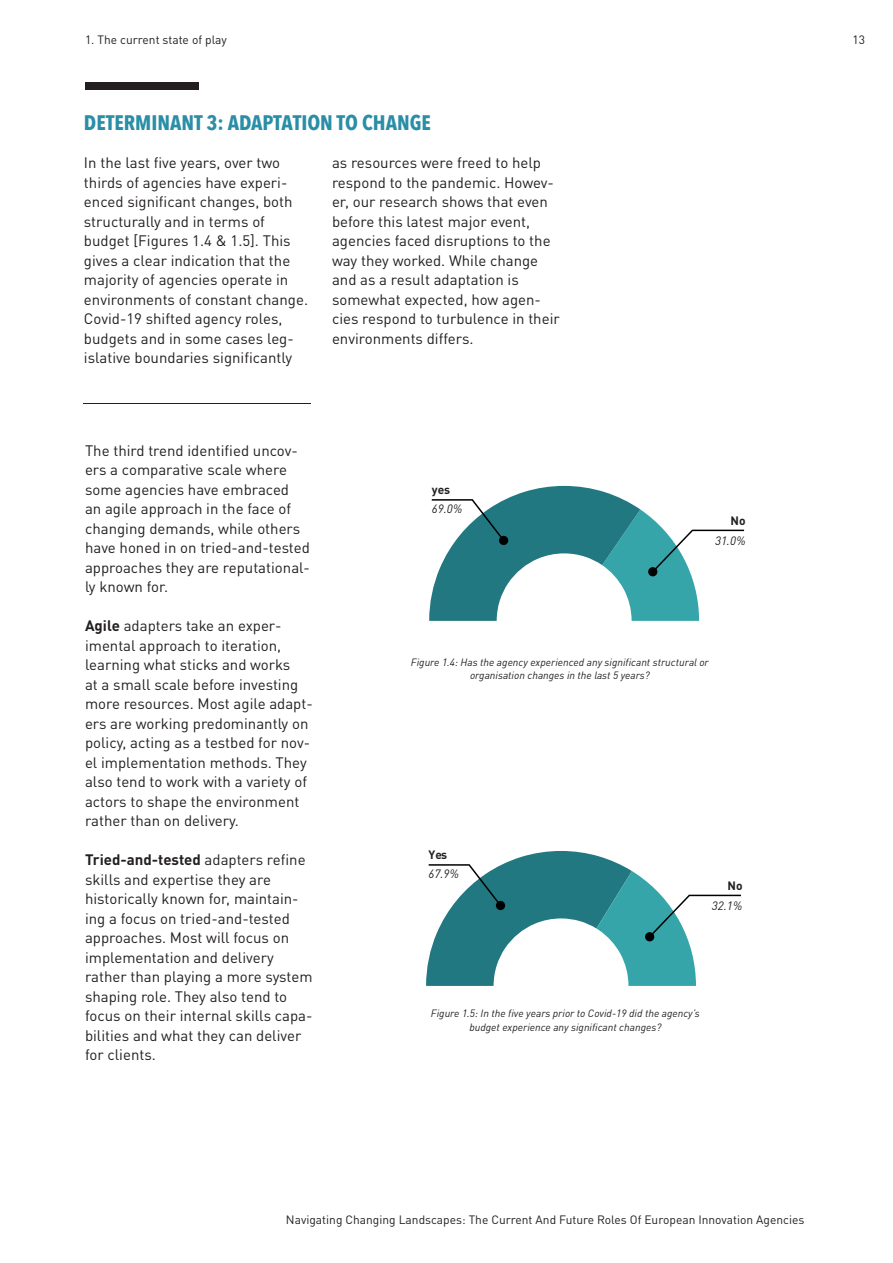
<style>
.page{position:relative;width:893px;height:1263px;background:#fff}
.page>*{position:absolute;margin:0;border:0;box-sizing:border-box;transform-origin:0 0}
.t1{font:700 21px "Avenir Next Condensed";color:#2a8ea7}
.t2{font:15px/19.5px "DIN Pro";color:#231f20}
.t3{font:12px "DIN Pro";color:#231f20}
.t4{font:italic 12px "DIN Pro";color:#231f20}
.t5{font:700 12px "DIN Pro";color:#231f20}
.t6{font:italic 10.5px/13.5px "DIN Pro";color:#231f20;text-align:center}
.s1{font-weight:700}
</style>
<div class="page">
<div style="left:85px;top:83px;width:113px;height:7px;background:#231f20"></div>
<hr style="left:83px;top:403px;width:228px;height:1px;background:#231f20">
<svg style="left:429px;top:486px;width:315px;height:135px"></svg>
<svg style="left:426px;top:851px;width:315px;height:135px"></svg>
<p class="t3" style="left:85px;top:30px;width:143px">1. The current state of play</p>
<h1 class="t1" style="left:84px;top:110px;width:348px">DETERMINANT 3: ADAPTATION TO CHANGE</h1>
<p class="t2" style="left:84px;top:152px;width:226px">In the last five years, over two thirds of agencies have experi&shy;enced significant changes, both structurally and in terms of budget [Figures 1.4 &amp; 1.5]. This gives a clear indication that the majority of agencies operate in environments of constant change.<br>Covid-19 shifted agency roles, budgets and in some cases leg&shy;islative boundaries significantly</p>
<p class="t2" style="left:332px;top:152px;width:229px">as resources were freed to help respond to the pandemic. Howev&shy;er, our research shows that even before this latest major event, agencies faced disruptions to the way they worked. While change and as a result adaptation is somewhat expected, how agen&shy;cies respond to turbulence in their environments differs.</p>
<p class="t2" style="left:85px;top:439px;width:226px">The third trend identified uncov&shy;ers a comparative scale where some agencies have embraced<br>an agile approach in the face of changing demands, while others have honed in on tried-and-tested approaches they are reputational&shy;ly known for.</p>
<p class="t2" style="left:85px;top:614px;width:229px"><span class="s1">Agile</span> adapters take an exper&shy;imental approach to iteration, learning what sticks and works<br>at a small scale before investing more resources. Most agile adapt&shy;ers are working predominantly on policy, acting as a testbed for nov&shy;el implementation methods. They also tend to work with a variety of actors to shape the environment rather than on delivery.</p>
<p class="t2" style="left:85px;top:848px;width:229px"><span class="s1">Tried-and-tested</span> adapters refine skills and expertise they are historically known for, maintain&shy;ing a focus on tried-and-tested approaches. Most will focus on implementation and delivery rather than playing a more system shaping role. They also tend to focus on their internal skills capa&shy;bilities and what they can deliver for clients.</p>
<p class="t5" style="left:432px;top:479px;width:20px">yes</p>
<p class="t4" style="left:432px;top:500px;width:32px">69.0%</p>
<p class="t5" style="left:731px;top:511px;width:17px">No</p>
<p class="t4" style="left:715px;top:531px;width:32px">31.0%</p>
<p class="t6" style="left:411px;top:654px;width:299px">Figure 1.4: Has the agency experienced any significant structural or organisation changes in the last 5 years?</p>
<p class="t5" style="left:429px;top:844px;width:20px">Yes</p>
<p class="t4" style="left:429px;top:865px;width:32px">67.9%</p>
<p class="t5" style="left:727px;top:876px;width:17px">No</p>
<p class="t4" style="left:712px;top:896px;width:32px">32.1%</p>
<p class="t6" style="left:431px;top:1006px;width:270px">Figure 1.5: In the five years prior to Covid-19 did the agency’s budget experience any significant changes?</p>
<p class="t3" style="left:853px;top:30px;width:14px">13</p>
<p class="t3" style="left:286px;top:1210px;width:520px">Navigating Changing Landscapes: The Current And Future Roles Of European Innovation Agencies</p>
</div>
